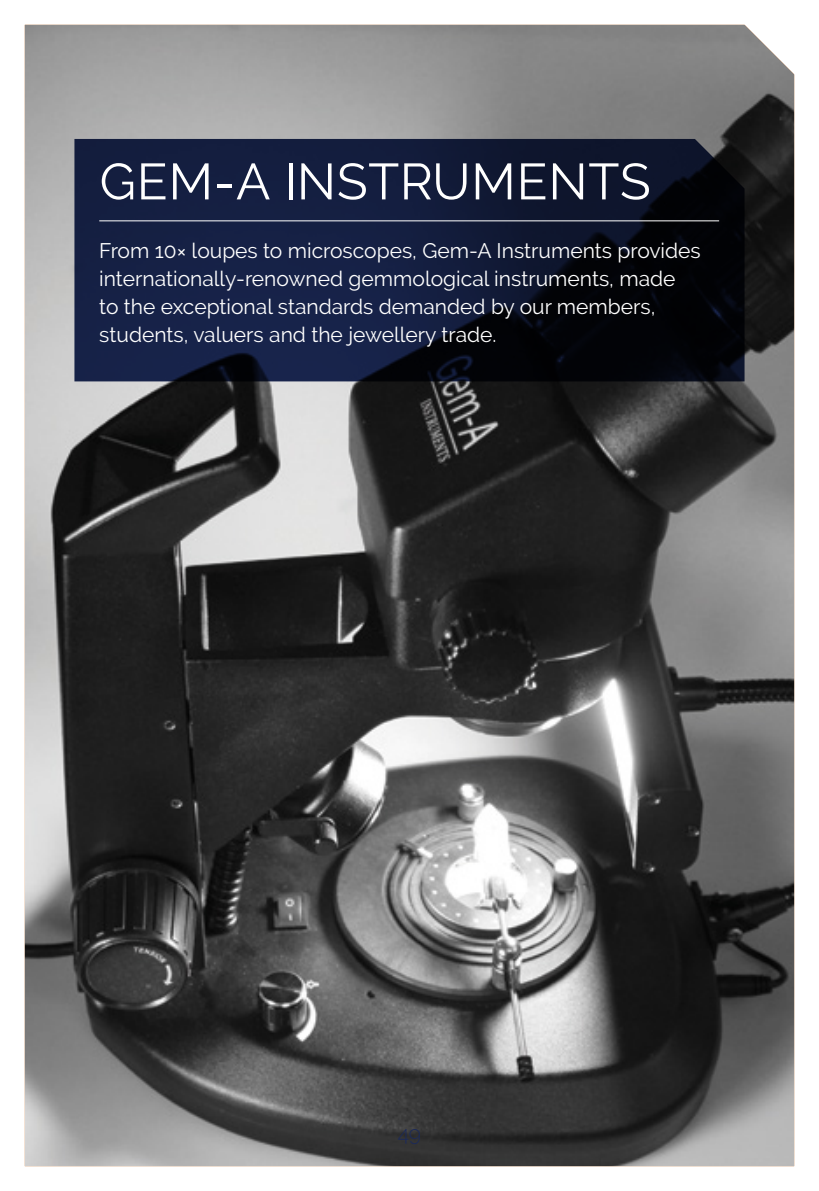
<style>
.page{position:relative;width:819px;height:1191px;background:#fff}
.page>*{position:absolute;margin:0;border:0;box-sizing:border-box;transform-origin:0 0}
.t1{font:50.75px "Raleway";letter-spacing:.015em;color:#fff}
.t2{font:21px/28px "Raleway";color:#fff}
.t3{font:300 21px "Raleway";color:#1c2a58}
</style>
<div class="page">
<img style="left:25px;top:25px;width:769px;height:1141px">
<svg style="left:74px;top:139px;width:670px;height:242px;background:#101831"></svg>
<hr style="left:99px;top:220px;width:620px;height:1px;background:#fff">
<h1 class="t1" style="left:100px;top:152px;width:552px">GEM-A INSTRUMENTS</h1>
<p class="t2" style="left:99px;top:237px;width:603px">From 10× loupes to microscopes, Gem-A Instruments provides internationally-renowned gemmological instruments, made<br>to the exceptional standards demanded by our members, students, valuers and the jewellery trade.</p>
<p class="t3" style="left:397px;top:1121px;width:25px">49</p>
</div>
